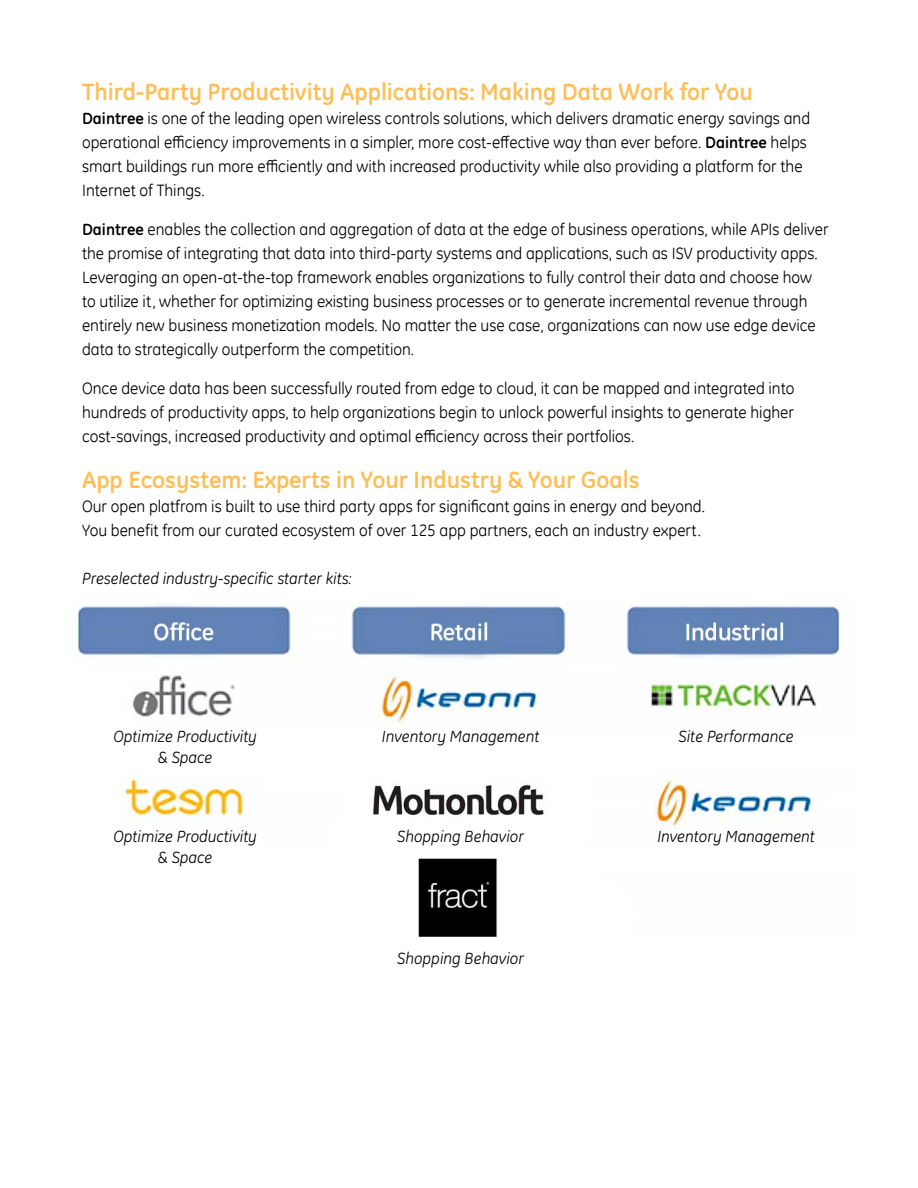
<style>
.page{position:relative;width:918px;height:1188px;background:#fff}
.page>*{position:absolute;margin:0;border:0;box-sizing:border-box;transform-origin:0 0}
.t1{font:700 24px "GE Inspira";color:#fdbe57}
.t2{font:16.5px/24px "GE Inspira";color:#000}
.t3{font:italic 16.5px/21px "GE Inspira";color:#000;text-align:center}
.s1{font-weight:700}
</style>
<div class="page">
<img style="left:77px;top:605px;width:770px;height:332px">
<h1 class="t1" style="left:82px;top:76px;width:672px">Third-Party Productivity Applications: Making Data Work for You</h1>
<p class="t2" style="left:82px;top:106px;width:730px"><span class="s1">Daintree</span> is one of the leading open wireless controls solutions, which delivers dramatic energy savings and operational efficiency improvements in a simpler, more cost-effective way than ever before. <span class="s1">Daintree</span> helps smart buildings run more efficiently and with increased productivity while also providing a platform for the Internet of Things.</p>
<p class="t2" style="left:82px;top:217px;width:748px"><span class="s1">Daintree</span> enables the collection and aggregation of data at the edge of business operations, while APIs deliver the promise of integrating that data into third-party systems and applications, such as ISV productivity apps.<br>Leveraging an open-at-the-top framework enables organizations to fully control their data and choose how to utilize it, whether for optimizing existing business processes or to generate incremental revenue through entirely new business monetization models. No matter the use case, organizations can now use edge device data to strategically outperform the competition.</p>
<p class="t2" style="left:82px;top:376px;width:714px;text-align:justify">Once device data has been successfully routed from edge to cloud, it can be mapped and integrated into hundreds of productivity apps, to help organizations begin to unlock powerful insights to generate higher cost-savings, increased productivity and optimal efficiency across their portfolios.</p>
<h1 class="t1" style="left:82px;top:464px;width:559px">App Ecosystem: Experts in Your Industry &amp; Your Goals</h1>
<p class="t2" style="left:82px;top:494px;width:624px">Our open platfrom is built to use third party apps for significant gains in energy and beyond.<br>You benefit from our curated ecosystem of over 125 app partners, each an industry expert.</p>
<p class="t3" style="left:82px;top:567px;width:271px">Preselected industry-specific starter kits:</p>
<p class="t3" style="left:113px;top:725px;width:145px">Optimize Productivity &amp; Space</p>
<p class="t3" style="left:113px;top:826px;width:145px">Optimize Productivity &amp; Space</p>
<p class="t3" style="left:382px;top:725px;width:159px">Inventory Management</p>
<p class="t3" style="left:397px;top:826px;width:128px">Shopping Behavior</p>
<p class="t3" style="left:397px;top:947px;width:128px">Shopping Behavior</p>
<p class="t3" style="left:679px;top:725px;width:116px">Site Performance</p>
<p class="t3" style="left:657px;top:826px;width:159px">Inventory Management</p>
</div>
